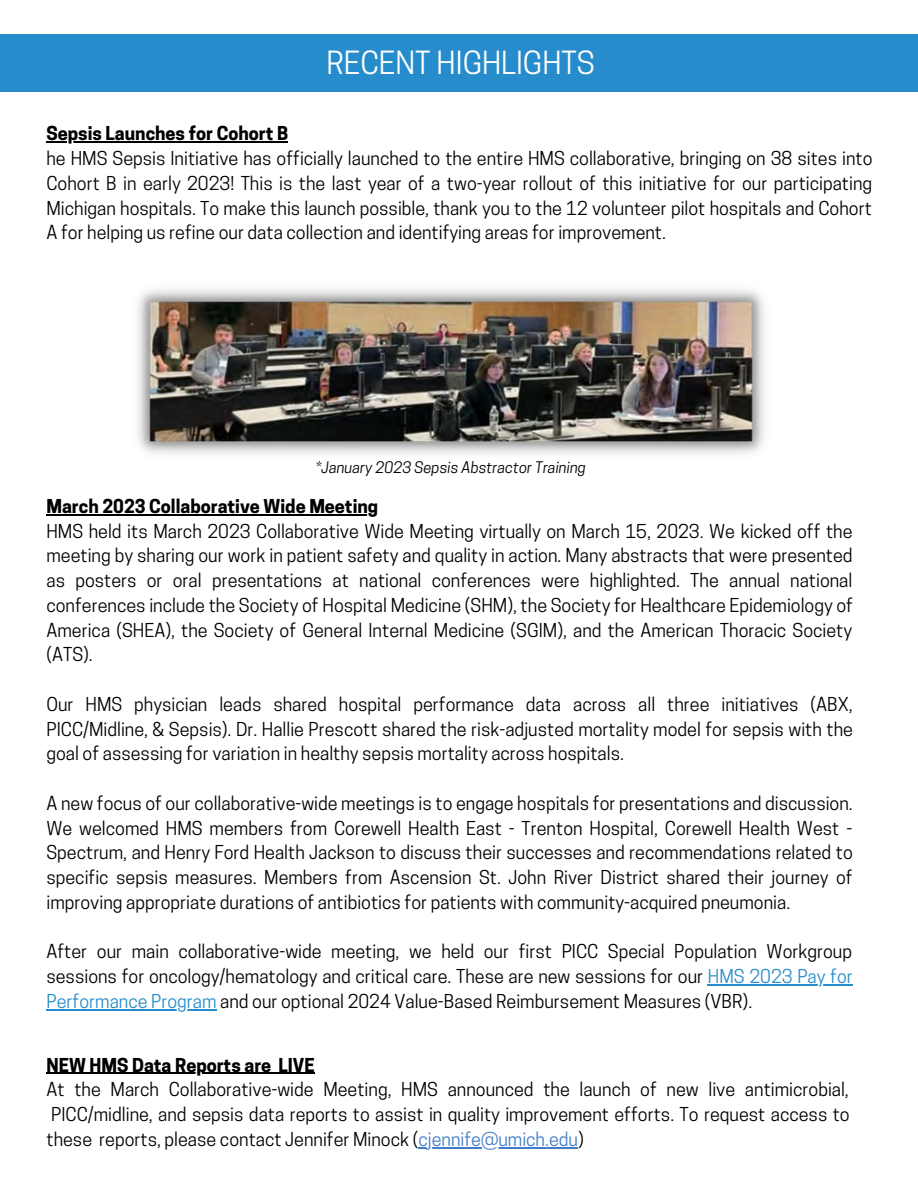
<style>
.page{position:relative;width:918px;height:1188px;background:#fff}
.page>*{position:absolute;margin:0;border:0;box-sizing:border-box;transform-origin:0 0}
.t1{font:30px "Cooper Hewitt";color:#fff}
.t2{font:18px/24.8px "Cooper Hewitt";color:#000;text-align:justify}
.t3{font:700 18px "Cooper Hewitt";color:#000}
.t4{font:italic 15px "Cooper Hewitt";color:#000}
.s1{color:#268ccb}
.s2{color:#407cc8}
</style>
<div class="page">
<div style="left:1px;top:35px;width:917px;height:57px;background:#268ccb"></div>
<img style="left:137px;top:289px;width:627px;height:165px">
<hr style="left:46px;top:514px;width:332px;height:1px;background:#000">
<hr style="left:708px;top:984px;width:145px;height:1px;background:#268ccb">
<hr style="left:46px;top:1009px;width:171px;height:1px;background:#268ccb">
<hr style="left:46px;top:142px;width:242px;height:1px;background:#000">
<hr style="left:46px;top:1073px;width:225px;height:1px;background:#000">
<hr style="left:278px;top:1073px;width:37px;height:1px;background:#000">
<hr style="left:418px;top:1147px;width:160px;height:1px;background:#407cc8">
<p class="t1" style="left:326px;top:52px;width:270px">RECENT HIGHLIGHTS</p>
<p class="t3" style="left:46px;top:127px;width:244px">Sepsis Launches for Cohort B</p>
<p class="t2" style="left:46px;top:148px;width:828px">he HMS Sepsis Initiative has officially launched to the entire HMS collaborative, bringing on 38 sites into Cohort B in early 2023! This is the last year of a two-year rollout of this initiative for our participating Michigan hospitals. To make this launch possible, thank you to the 12 volunteer pilot hospitals and Cohort A for helping us refine our data collection and identifying areas for improvement.</p>
<p class="t4" style="left:316px;top:462px;width:272px">*January 2023 Sepsis Abstractor Training</p>
<p class="t3" style="left:46px;top:499px;width:333px">March 2023 Collaborative Wide Meeting</p>
<p class="t2" style="left:46px;top:521px;width:808px">HMS held its March 2023 Collaborative Wide Meeting virtually on March 15, 2023. We kicked off the meeting by sharing our work in patient safety and quality in action. Many abstracts that were presented as posters or oral presentations at national conferences were highlighted. The annual national conferences include the Society of Hospital Medicine (SHM), the Society for Healthcare Epidemiology of America (SHEA), the Society of General Internal Medicine (SGIM), and the American Thoracic Society (ATS).</p>
<p class="t2" style="left:46px;top:694px;width:808px">Our HMS physician leads shared hospital performance data across all three initiatives (ABX, PICC/Midline, &amp; Sepsis). Dr. Hallie Prescott shared the risk-adjusted mortality model for sepsis with the goal of assessing for variation in healthy sepsis mortality across hospitals.</p>
<p class="t2" style="left:46px;top:793px;width:808px">A new focus of our collaborative-wide meetings is to engage hospitals for presentations and discussion.<br>We welcomed HMS members from Corewell Health East - Trenton Hospital, Corewell Health West - Spectrum, and Henry Ford Health Jackson to discuss their successes and recommendations related to specific sepsis measures. Members from Ascension St. John River District shared their journey of improving appropriate durations of antibiotics for patients with community-acquired pneumonia.</p>
<p class="t2" style="left:46px;top:942px;width:808px">After our main collaborative-wide meeting, we held our first PICC Special Population Workgroup sessions for oncology/hematology and critical care. These are new sessions for our <span class="s1">HMS 2023 Pay for Performance Program</span> and our optional 2024 Value-Based Reimbursement Measures (VBR).</p>
<p class="t3" style="left:46px;top:1058px;width:270px">NEW HMS Data Reports are LIVE</p>
<p class="t2" style="left:46px;top:1080px;width:805px">At the March Collaborative-wide Meeting, HMS announced the launch of new live antimicrobial, PICC/midline, and sepsis data reports to assist in quality improvement efforts. To request access to these reports, please contact Jennifer Minock (<span class="s2">cjennife@umich.edu</span>)</p>
</div>
